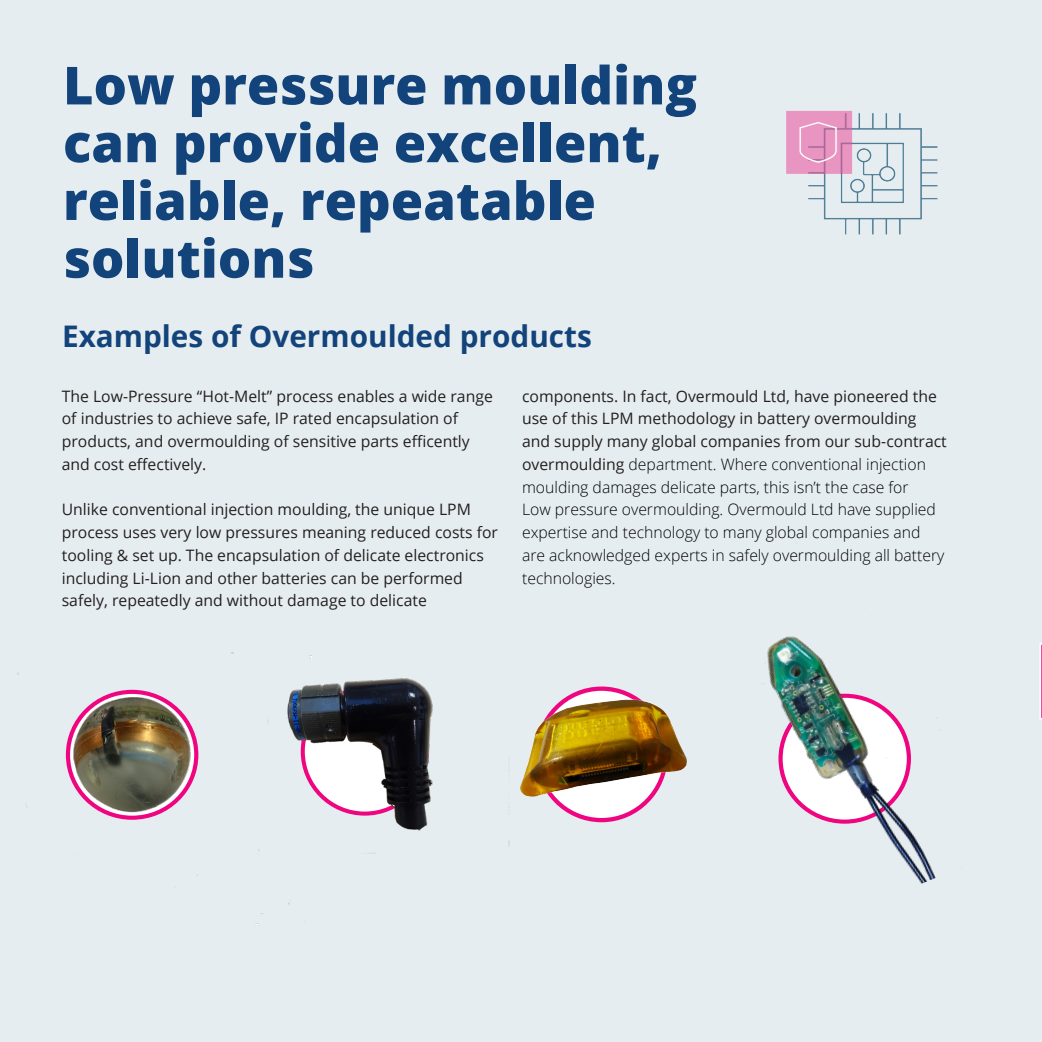
<style>
.page{position:relative;width:1042px;height:1042px;background:#e6edf0}
.page>*{position:absolute;margin:0;border:0;box-sizing:border-box;transform-origin:0 0}
.t1{font:800 52.5px/57.8px "Open Sans";color:#12437b}
.t2{font:700 29.75px "Open Sans";color:#12437b}
.t3{font:15.75px/22.8px "Open Sans";color:#231f20}
.t4{font:300 15.75px/22.8px "Open Sans";color:#000002}
.s1{font-weight:400;color:#231f20}
</style>
<div class="page">
<svg style="left:1039px;top:643px;width:3px;height:76px"></svg>
<img style="left:521px;top:686px;width:102px;height:137px">
<img style="left:786px;top:111px;width:152px;height:124px">
<img style="left:17px;top:673px;width:274px;height:253px">
<img style="left:623px;top:636px;width:313px;height:248px">
<img style="left:210px;top:652px;width:311px;height:207px">
<p class="t1" style="left:63px;top:54px;width:635px">Low pressure moulding can provide excellent, reliable, repeatable solutions</p>
<p class="t2" style="left:62px;top:315px;width:531px">Examples of Overmoulded products</p>
<p class="t3" style="left:62px;top:384px;width:432px">The Low-Pressure “Hot-Melt” process enables a wide range of industries to achieve safe, IP rated encapsulation of products, and overmoulding of sensitive parts efficently and cost effectively.</p>
<p class="t3" style="left:62px;top:498px;width:438px">Unlike conventional injection moulding, the unique LPM process uses very low pressures meaning reduced costs for tooling &amp; set up. The encapsulation of delicate electronics including Li-Lion and other batteries can be performed safely, repeatedly and without damage to delicate</p>
<p class="t4" style="left:522px;top:384px;width:426px"><span class="s1">components. In fact, Overmould Ltd, have pioneered the use of this LPM methodology in battery overmoulding and supply many global companies from our sub-contract overmoulding</span> department. Where conventional injection moulding damages delicate parts, this isn’t the case for<br>Low pressure overmoulding. Overmould Ltd have supplied expertise and technology to many global companies and are acknowledged experts in safely overmoulding all battery technologies.</p>
</div>
